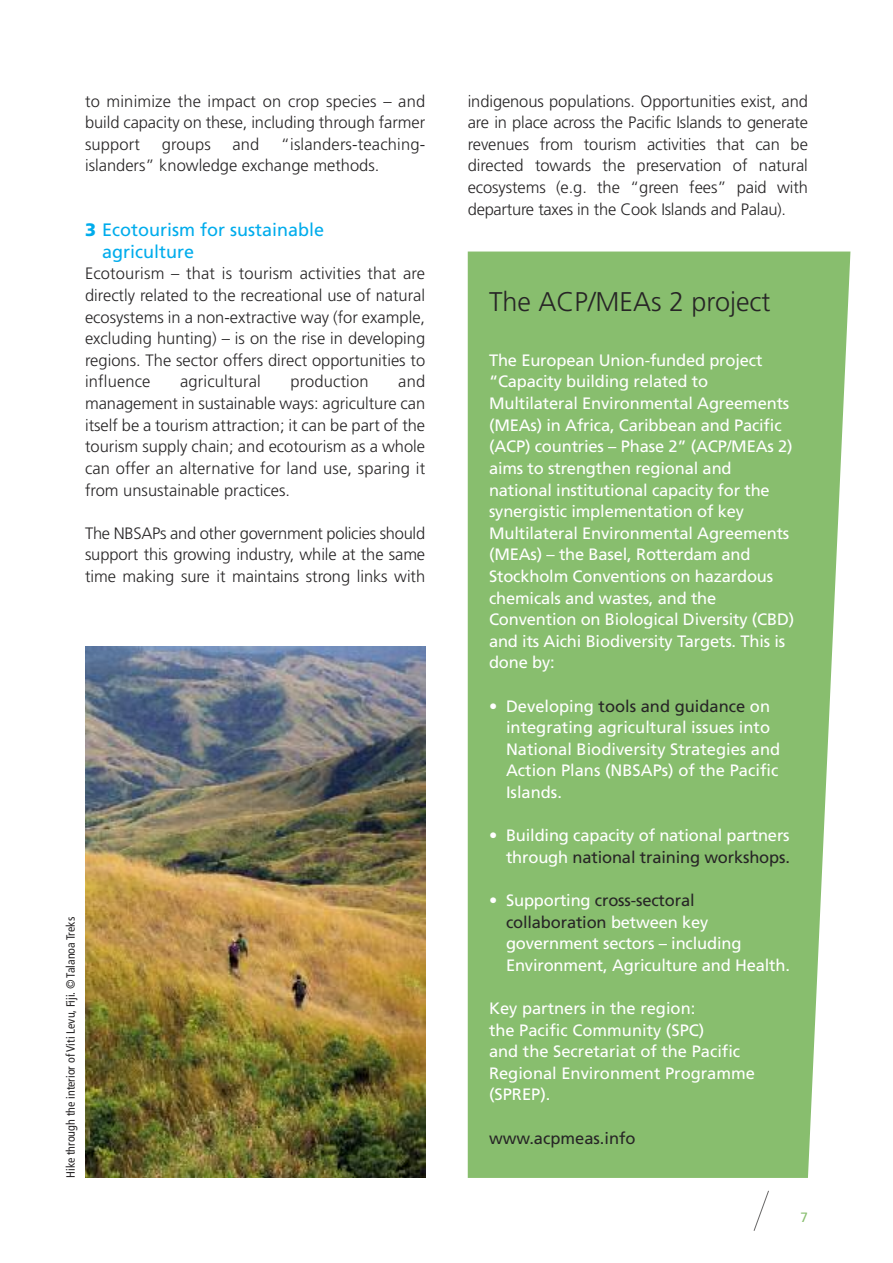
<style>
.page{position:relative;width:893px;height:1263px;background:#fff}
.page>*{position:absolute;margin:0;border:0;box-sizing:border-box;transform-origin:0 0}
.t1{font:300 27px "Frutiger";color:#272526}
.t2{font:18px/21.6px "Frutiger";color:#00acec}
.t3{font:300 16.5px/21.6px "Frutiger";color:#272526;text-align:justify}
.t4{font:16.5px/21.6px "Frutiger";letter-spacing:-.01em;color:#fff}
.t5{font:16.5px "Frutiger";color:#272526}
.t6{font:13.5px "Frutiger";color:#88be6e}
.t7{font:condensed 12px "Frutiger";color:#272526}
.s1{font-weight:900}
.s2{color:#272526}
</style>
<div class="page">
<div style="left:468px;top:252px;width:382px;height:926px;background:#88be6e"></div>
<svg style="left:753px;top:1190px;width:16px;height:41px"></svg>
<img style="left:85px;top:647px;width:340px;height:531px">
<p class="t3" style="left:85px;top:91px;width:342px">to minimize the impact on crop species – and build capacity on these, including through farmer support</p>
<p class="t3" style="left:85px;top:135px;width:342px;text-indent:196px">“islanders-teaching&shy;islanders” knowledge exchange methods.</p>
<p class="t3" style="left:162px;top:135px;width:51px">groups</p>
<p class="t3" style="left:232px;top:135px;width:28px">and</p>
<p class="t2" style="left:102px;top:221px;width:224px;text-indent:-17px"><span class="s1">3</span> Ecotourism for sustainable agriculture</p>
<p class="t3" style="left:85px;top:264px;width:342px">Ecotourism – that is tourism activities that are directly related to the recreational use of natural ecosystems in a non-extractive way (for example, excluding hunting) – is on the rise in developing regions. The sector offers direct opportunities to influence</p>
<p class="t3" style="left:85px;top:372px;width:342px;text-indent:313px">and management in sustainable ways: agriculture can itself be a tourism attraction; it can be part of the tourism supply chain; and ecotourism as a whole can offer an alternative for land use, sparing it from unsustainable practices.</p>
<p class="t3" style="left:85px;top:523px;width:342px">The NBSAPs and other government policies should support this growing industry, while at the same time making sure it maintains strong links with</p>
<p class="t3" style="left:180px;top:372px;width:82px">agricultural</p>
<p class="t3" style="left:290px;top:372px;width:80px">production</p>
<p class="t7" style="left:66px;top:1178px;width:263px;rotate:-90deg">Hike through the interior of Viti Levu, Fiji. © Talanoa Treks</p>
<p class="t3" style="left:468px;top:91px;width:342px">indigenous populations. Opportunities exist, and are in place across the Pacific Islands to generate revenues from tourism activities that can be directed towards the preservation of natural ecosystems (e.g. the “green fees” paid with departure taxes in the Cook Islands and Palau).</p>
<h1 class="t1" style="left:489px;top:290px;width:283px">The ACP/MEAs 2 project</h1>
<p class="t4" style="left:489px;top:351px;width:307px">The European Union-funded project “Capacity building related to Multilateral Environmental Agreements (MEAs) in Africa, Caribbean and Pacific (ACP) countries – Phase 2” (ACP/MEAs 2) aims to strengthen regional and national institutional capacity for the synergistic implementation of key Multilateral Environmental Agreements (MEAs) – the Basel, Rotterdam and Stockholm Conventions on hazardous chemicals and wastes, and the Convention on Biological Diversity (CBD) and its Aichi Biodiversity Targets. This is done by:</p>
<p class="t4" style="left:506px;top:696px;width:276px;text-indent:-17px">• Developing <span class="s2">tools and guidance</span> on integrating agricultural issues into<br>National Biodiversity Strategies and<br>Action Plans (NBSAPs) of the Pacific<br>Islands.</p>
<p class="t4" style="left:489px;top:826px;width:302px;text-align:right">• Building capacity of national partners through <span class="s2">national training workshops.</span></p>
<p class="t4" style="left:506px;top:891px;width:285px;text-indent:-17px">• Supporting <span class="s2">cross-sectoral collaboration</span> between key government sectors – including<br>Environment, Agriculture and Health.</p>
<p class="t4" style="left:489px;top:999px;width:267px">Key partners in the region:<br>the Pacific Community (SPC)<br>and the Secretariat of the Pacific<br>Regional Environment Programme (SPREP).</p>
<p class="t5" style="left:489px;top:1131px;width:148px">www.acpmeas.info</p>
<p class="t6" style="left:800px;top:1212px;width:9px">7</p>
</div>
